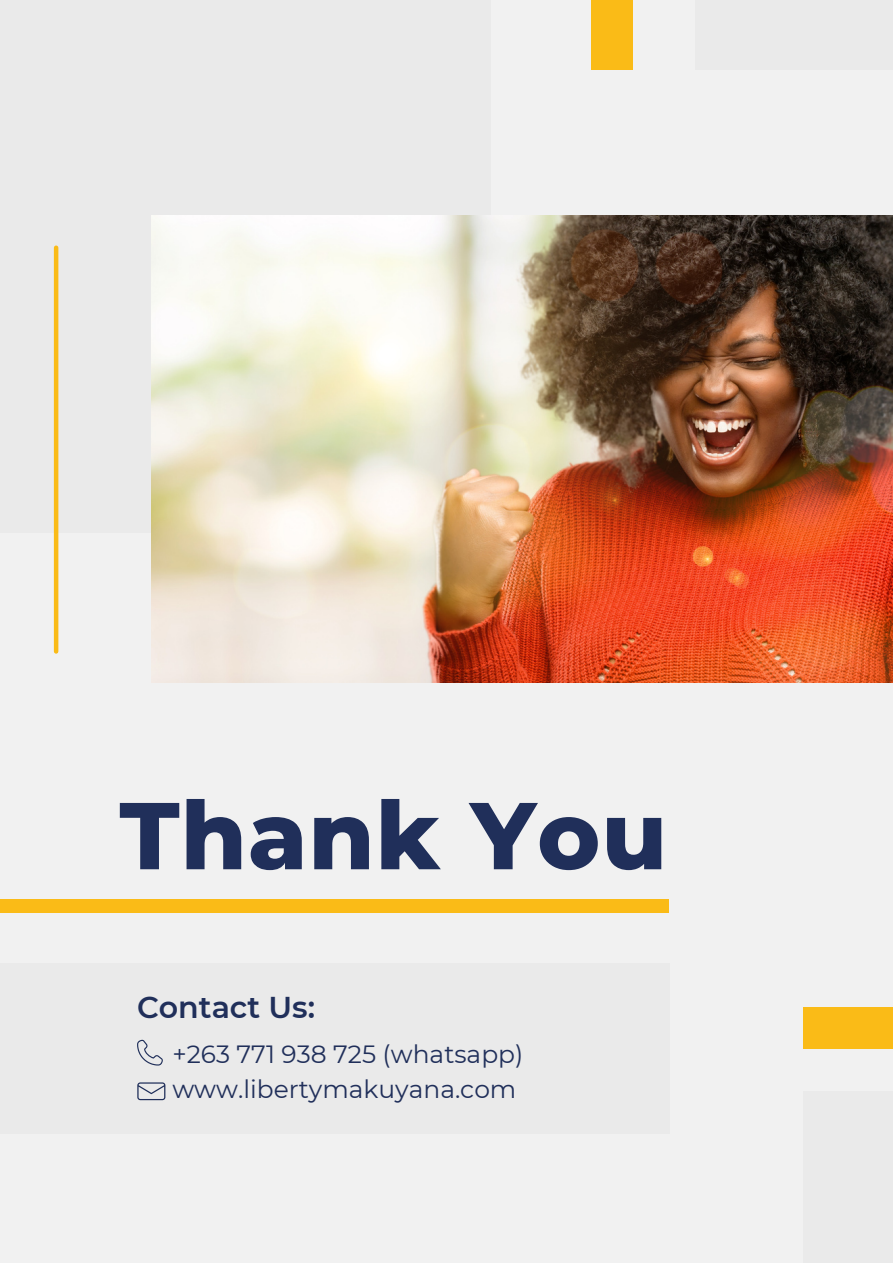
<style>
.page{position:relative;width:893px;height:1264px;background:#fff}
.page>*{position:absolute;margin:0;border:0;box-sizing:border-box;transform-origin:0 0}
.t1{font:800 94.65px "Montserrat";letter-spacing:.01em;color:#202f5a}
.t2{font:600 30.15px "Montserrat";color:#202f5a}
.t3{font:24.9px/34.8px "Montserrat";color:#202f5a}
</style>
<div class="page">
<div style="left:0;top:0;width:892px;height:1262px;background:#f1f1f1"></div>
<div style="left:0;top:0;width:490px;height:532px;background:#eaeaea"></div>
<div style="left:695px;top:0;width:197px;height:69px;background:#eaeaea"></div>
<div style="left:803px;top:1091px;width:89px;height:171px;background:#eaeaea"></div>
<div style="left:0;top:963px;width:669px;height:171px;background:#eaeaea"></div>
<div style="left:803px;top:1007px;width:89px;height:41px;background:#fabb17"></div>
<div style="left:0;top:899px;width:669px;height:14px;background:#fabb17"></div>
<div style="left:591px;top:0;width:42px;height:70px;background:#fabb17"></div>
<img style="left:151px;top:216px;width:741px;height:466px">
<hr style="left:54px;top:248px;width:4px;height:403px;background:#fabb17">
<svg style="left:137px;top:1039px;width:26px;height:26px"></svg>
<svg style="left:137px;top:1082px;width:28px;height:18px"></svg>
<h1 class="t1" style="left:119px;top:777px;width:549px">Thank You</h1>
<p class="t2" style="left:137px;top:988px;width:179px">Contact Us:</p>
<p class="t3" style="left:172px;top:1036px;width:352px">+263 771 938 725 (whatsapp) www.libertymakuyana.com</p>
</div>
